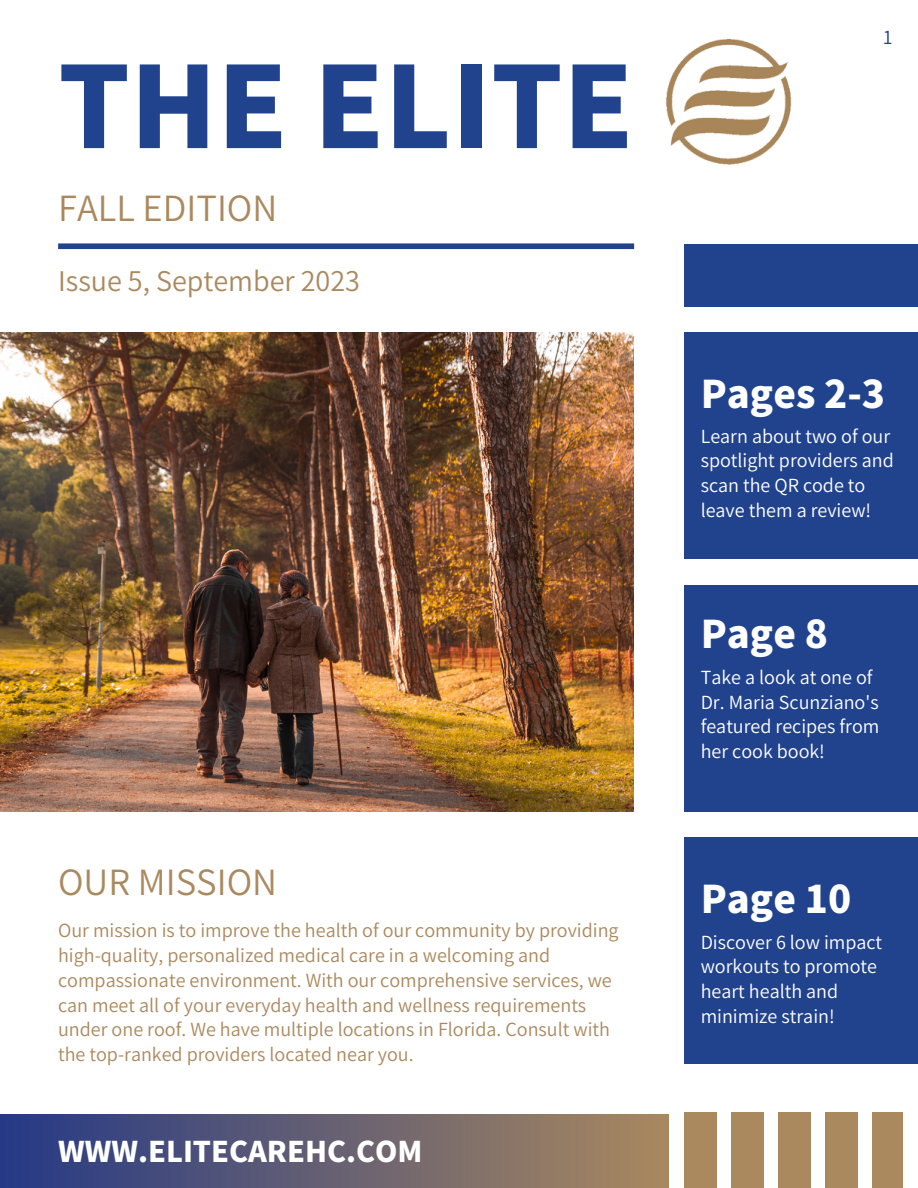
<style>
.page{position:relative;width:918px;height:1188px;background:#fff}
.page>*{position:absolute;margin:0;border:0;box-sizing:border-box;transform-origin:0 0}
.t1{font:800 112.5px "Source Han Sans JP";color:#21428d}
.t2{font:800 38.1px "Source Han Sans JP";color:#fff}
.t3{font:34.65px "Source Han Sans JP";color:#aa895e}
.t4{font:800 28.5px "Source Han Sans JP";color:#fff}
.t5{font:27px "Source Han Sans JP";color:#aa895e}
.t6{font:18px/24.8px "Source Han Sans JP";color:#aa895e}
.t7{font:18px/24.8px "Source Han Sans JP";color:#fff}
.t8{font:18px "Source Han Sans JP";color:#21428d}
</style>
<div class="page">
<img style="left:0;top:332px;width:634px;height:479px">
<div style="left:58px;top:243px;width:576px;height:6px;background:#21428d"></div>
<div style="left:685px;top:332px;width:233px;height:227px;background:#21428d"></div>
<div style="left:685px;top:244px;width:233px;height:62px;background:#21428d"></div>
<div style="left:685px;top:585px;width:233px;height:226px;background:#21428d"></div>
<div style="left:0;top:1114px;width:668px;height:74px;background:linear-gradient(to right,#253986,#a9885e)"></div>
<div style="left:685px;top:1112px;width:32px;height:76px;background:#aa895e"></div>
<div style="left:732px;top:1112px;width:32px;height:76px;background:#aa895e"></div>
<div style="left:779px;top:1112px;width:32px;height:76px;background:#aa895e"></div>
<div style="left:825px;top:1112px;width:33px;height:76px;background:#aa895e"></div>
<div style="left:872px;top:1112px;width:31px;height:76px;background:#aa895e"></div>
<img style="left:665px;top:39px;width:127px;height:126px">
<div style="left:685px;top:837px;width:233px;height:227px;background:#21428d"></div>
<p class="t1" style="left:58px;top:18px;width:577px">THE ELITE</p>
<p class="t3" style="left:58px;top:181px;width:221px">FALL EDITION</p>
<p class="t5" style="left:58px;top:260px;width:303px">Issue 5, September 2023</p>
<p class="t3" style="left:58px;top:855px;width:220px">OUR MISSION</p>
<p class="t6" style="left:58px;top:917px;width:562px">Our mission is to improve the health of our community by providing high-quality, personalized medical care in a welcoming and compassionate environment. With our comprehensive services, we can meet all of your everyday health and wellness requirements under one roof. We have multiple locations in Florida. Consult with the top-ranked providers located near you.</p>
<p class="t4" style="left:58px;top:1129px;width:366px">WWW.ELITECAREHC.COM</p>
<p class="t8" style="left:883px;top:23px;width:11px">1</p>
<p class="t2" style="left:701px;top:364px;width:186px">Pages 2-3</p>
<p class="t7" style="left:701px;top:423px;width:195px">Learn about two of our spotlight providers and scan the QR code to leave them a review!</p>
<p class="t2" style="left:701px;top:604px;width:129px">Page 8</p>
<p class="t7" style="left:701px;top:664px;width:173px">Take a look at one of</p>
<p class="t7" style="left:701px;top:689px;width:180px;text-align:justify">Dr. Maria Scunziano's featured recipes from her cook book!</p>
<p class="t2" style="left:701px;top:868px;width:152px">Page 10</p>
<p class="t7" style="left:701px;top:929px;width:183px">Discover 6 low impact workouts to promote heart health and minimize strain!</p>
</div>
